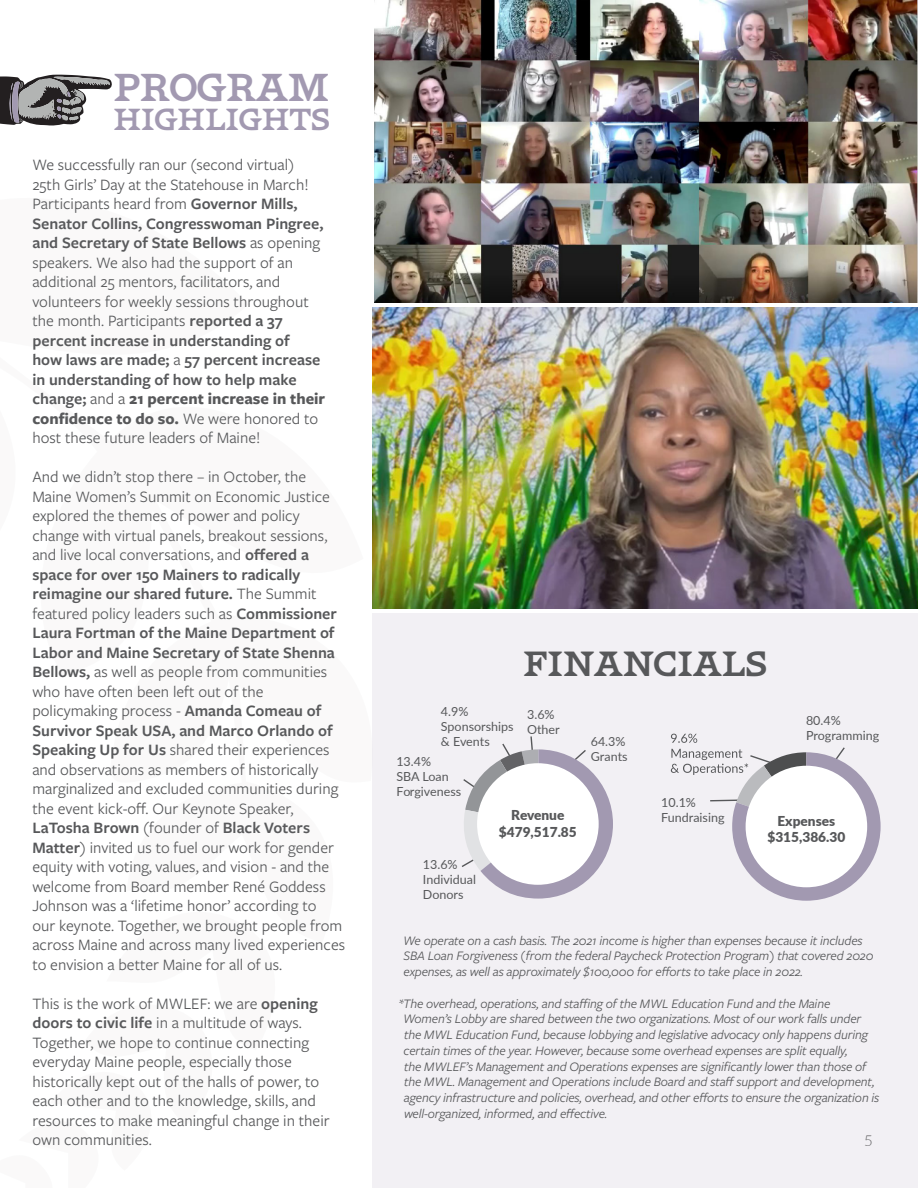
<style>
.page{position:relative;width:918px;height:1188px;background:#fff}
.page>*{position:absolute;margin:0;border:0;box-sizing:border-box;transform-origin:0 0}
.Normal1{font:45px "HWT Van Lanen";color:#a299b1}
.Normal1-2{font:40.5px "HWT Van Lanen";color:#57585a}
.Normal1-3{font:35.25px "HWT Van Lanen";color:#a299b1}
.Normal1-4{font:16.5px/19.5px "Freight Sans Pro";color:#57585a}
.t1{font:300 15px "Lato";color:#4d4c4c}
.t2{font:900 13.65px/16.4px "Lato";color:#57585a;text-align:center}
.Normal1-5{font:italic 13.5px/15.8px "Freight Sans Pro";letter-spacing:-.01em;color:#57585a}
.t3{font:12.6px/15px "Lato";color:#57585a}
.s1{font-weight:600}
.s2{font-weight:700}
</style>
<div class="page">
<div style="left:373px;top:613px;width:545px;height:575px;background:#f2f0f4"></div>
<img style="left:374px;top:0;width:544px;height:303px">
<img style="left:374px;top:307px;width:544px;height:302px">
<svg style="left:461px;top:736px;width:152px;height:163px"></svg>
<svg style="left:671px;top:734px;width:210px;height:167px"></svg>
<div style="left:746px;top:766px;width:121px;height:121px;background:#fff;border-radius:50%"></div>
<div style="left:477px;top:763px;width:122px;height:122px;background:#fff;border-radius:50%"></div>
<svg style="left:0;top:75px;width:112px;height:51px"></svg>
<p class="Normal1" style="left:113px;top:59px;width:218px">PROGRAM</p>
<p class="Normal1-3" style="left:113px;top:97px;width:218px">HIGHLIGHTS</p>
<p class="Normal1-4" style="left:32px;top:154px;width:294px">We successfully ran our (second virtual)<br>25th Girls’ Day at the Statehouse in March!<br>Participants heard from <span class="s1">Governor Mills, Senator Collins, Congresswoman Pingree, and Secretary of State Bellows</span> as opening speakers. We also had the support of an additional 25 mentors, facilitators, and volunteers for weekly sessions throughout the month. Participants <span class="s1">reported a 37 percent increase in understanding of<br>how laws are made;</span> a <span class="s1">57 percent increase in understanding of how to help make change;</span> and a <span class="s2">21 percent increase in their confidence to do so.</span> We were honored to host these future leaders of Maine!</p>
<p class="Normal1-4" style="left:32px;top:466px;width:314px">And we didn’t stop there – in October, the Maine Women’s Summit on Economic Justice explored the themes of power and policy change with virtual panels, breakout sessions, and live local conversations, and <span class="s1">offered a space for over 150 Mainers to radically reimagine our shared future.</span> The Summit featured policy leaders such as <span class="s1">Commissioner Laura Fortman of the Maine Department of Labor and Maine Secretary of State Shenna Bellows,</span> as well as people from communities who have often been left out of the policymaking process - <span class="s1">Amanda Comeau of Survivor Speak USA, and Marco Orlando of Speaking Up for Us</span> shared their experiences and observations as members of historically marginalized and excluded communities during the event kick-off. Our Keynote Speaker, <span class="s1">LaTosha Brown</span> (founder of <span class="s1">Black Voters Matter</span>) invited us to fuel our work for gender equity with voting, values, and vision - and the welcome from Board member René Goddess Johnson was a ‘lifetime honor’ according to<br>our keynote. Together, we brought people from across Maine and across many lived experiences to envision a better Maine for all of us.</p>
<p class="Normal1-4" style="left:32px;top:993px;width:299px">This is the work of MWLEF: we are <span class="s1">opening doors to civic life</span> in a multitude of ways.<br>Together, we hope to continue connecting everyday Maine people, especially those historically kept out of the halls of power, to each other and to the knowledge, skills, and resources to make meaningful change in their own communities.</p>
<p class="Normal1-2" style="left:523px;top:639px;width:245px">FINANCIALS</p>
<p class="t3" style="left:441px;top:703px;width:74px">4.9%<br>Sponsorships &amp; Events</p>
<p class="t3" style="left:527px;top:706px;width:34px">3.6%<br>Other</p>
<p class="t3" style="left:396px;top:753px;width:66px">13.4%<br>SBA Loan<br>Forgiveness</p>
<p class="t3" style="left:423px;top:856px;width:55px">13.6%<br>Individual<br>Donors</p>
<p class="t2" style="left:499px;top:807px;width:79px">Revenue $479,517.85</p>
<p class="t3" style="left:591px;top:733px;width:38px">64.3%<br>Grants</p>
<p class="t3" style="left:661px;top:794px;width:65px">10.1%<br>Fundraising</p>
<p class="t3" style="left:806px;top:713px;width:75px">80.4%<br>Programming</p>
<p class="t2" style="left:767px;top:812px;width:79px">Expenses $315,386.30</p>
<p class="Normal1-5" style="left:403px;top:932px;width:472px">We operate on a cash basis. The 2021 income is higher than expenses because it includes<br>SBA Loan Forgiveness (from the federal Paycheck Protection Program) that covered 2020 expenses, as well as approximately $100,000 for efforts to take place in 2022.</p>
<p class="Normal1-5" style="left:403px;top:995px;width:478px;text-indent:-4px">*The overhead, operations, and staffing of the MWL Education Fund and the Maine Women’s Lobby are shared between the two organizations. Most of our work falls under the MWL Education Fund, because lobbying and legislative advocacy only happens during certain times of the year. However, because some overhead expenses are split equally,<br>the MWLEF’s Management and Operations expenses are significantly lower than those of the MWL. Management and Operations include Board and staff support and development, agency infrastructure and policies, overhead, and other efforts to ensure the organization is well-organized, informed, and effective.</p>
<p class="t1" style="left:864px;top:1130px;width:10px">5</p>
</div>
